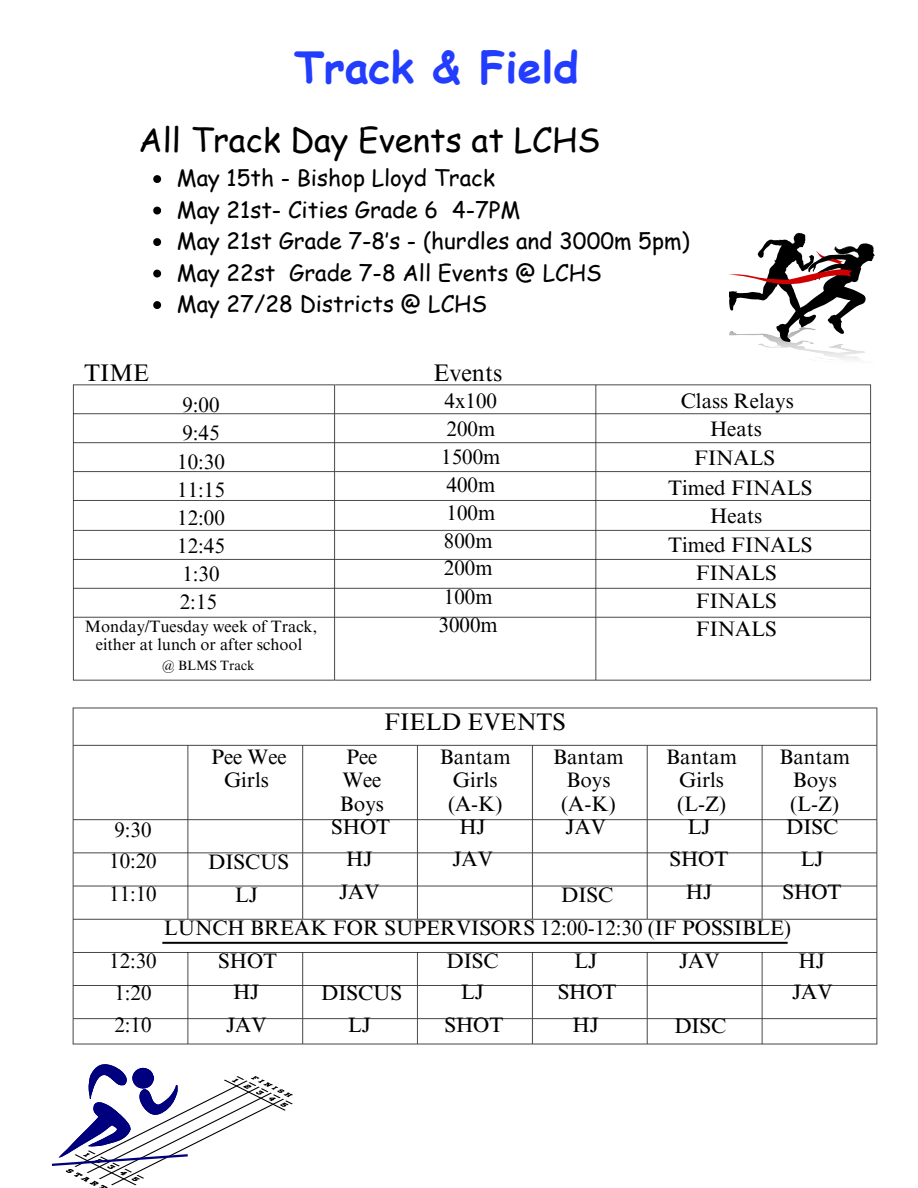
<style>
.page{position:relative;width:918px;height:1188px;background:#fff}
.page>*{position:absolute;margin:0;border:0;box-sizing:border-box;transform-origin:0 0}
.t1{font:700 43.05px "Comic Sans MS";color:#233dff}
.t2{font:33px "Comic Sans MS";color:#000}
.t3{font:24px "Times NRMT Pro";color:#000}
.t4{font:22.5px "Comic Sans MS";color:#000}
.t5{font:21px/23.7px "Times NRMT Pro";color:#000;text-align:center}
.t6{font:16.5px/18px "Times NRMT Pro";color:#000;text-align:center}
.t7{font:13.5px "Times NRMT Pro";color:#000}
</style>
<div class="page">
<img style="left:72px;top:707px;width:806px;height:338px">
<img style="left:72px;top:384px;width:800px;height:297px">
<svg style="left:729px;top:233px;width:146px;height:109px"></svg>
<svg style="left:52px;top:1064px;width:241px;height:124px"></svg>
<svg style="left:153px;top:175px;width:8px;height:8px"></svg>
<svg style="left:153px;top:207px;width:8px;height:8px"></svg>
<svg style="left:153px;top:238px;width:8px;height:8px"></svg>
<svg style="left:153px;top:270px;width:8px;height:8px"></svg>
<svg style="left:153px;top:301px;width:8px;height:8px"></svg>
<h5 class="t1" style="left:294px;top:35px;width:286px">Track &amp; Field</h5>
<h6 class="t2" style="left:139px;top:115px;width:463px">All Track Day Events at LCHS</h6>
<h5 class="t4" style="left:177px;top:162px;width:320px">May 15th - Bishop Lloyd Track</h5>
<h5 class="t4" style="left:177px;top:193px;width:345px">May 21st- Cities Grade 6 4-7PM</h5>
<h5 class="t4" style="left:177px;top:225px;width:514px">May 21st Grade 7-8’s - (hurdles and 3000m 5pm)</h5>
<h5 class="t4" style="left:177px;top:256px;width:426px">May 22st Grade 7-8 All Events @ LCHS</h5>
<h5 class="t4" style="left:177px;top:288px;width:312px">May 27/28 Districts @ LCHS</h5>
<p class="t3" style="left:84px;top:364px;width:67px">TIME</p>
<p class="t5" style="left:177px;top:394px;width:49px;line-height:28.2px;text-align:left">9:00<br>9:45<br>10:30<br>11:15<br>12:00<br>12:45<br>1:30<br>2:15</p>
<p class="t6" style="left:85px;top:619px;width:234px">Monday/Tuesday week of Track, either at lunch or after school</p>
<h5 class="t7" style="left:162px;top:661px;width:94px">@ BLMS Track</h5>
<p class="t3" style="left:433px;top:364px;width:71px">Events</p>
<p class="t5" style="left:439px;top:389px;width:63px;line-height:28px">4x100<br>200m<br>1500m<br>400m<br>100m<br>800m<br>200m<br>100m<br>3000m</p>
<p class="t5" style="left:681px;top:389px;width:114px;line-height:28.2px">Class Relays<br>Heats</p>
<h3 class="t5" style="left:694px;top:449px;width:83px">FINALS</h3>
<h6 class="t5" style="left:668px;top:476px;width:146px;line-height:28.3px">Timed FINALS<br>Heats<br>Timed FINALS<br>FINALS<br>FINALS<br>FINALS</h6>
<p class="t3" style="left:384px;top:712px;width:183px">FIELD EVENTS</p>
<p class="t5" style="left:109px;top:816px;width:49px;line-height:32.1px;text-align:left">9:30<br>10:20<br>11:10</p>
<p class="t5" style="left:211px;top:747px;width:77px">Pee Wee<br>Girls</p>
<p class="t5" style="left:331px;top:747px;width:60px">Pee<br>Wee<br>Boys<br>SHOT</p>
<p class="t5" style="left:339px;top:845px;width:42px;line-height:32.7px">HJ<br>JAV</p>
<p class="t5" style="left:440px;top:747px;width:72px">Bantam<br>Girls (A-K)<br>HJ</p>
<p class="t5" style="left:452px;top:850px;width:42px">JAV</p>
<p class="t5" style="left:553px;top:747px;width:72px">Bantam<br>Boys (A-K)<br>JAV</p>
<h5 class="t5" style="left:666px;top:747px;width:72px">Bantam<br>Girls (L-Z)<br>LJ</h5>
<h5 class="t5" style="left:670px;top:845px;width:60px;line-height:32.7px">SHOT<br>HJ</h5>
<h6 class="t5" style="left:779px;top:747px;width:72px">Bantam<br>Boys (L-Z)<br>DISC</h6>
<h6 class="t5" style="left:783px;top:845px;width:60px;line-height:32.7px">LJ<br>SHOT</h6>
<h3 class="t5" style="left:208px;top:849px;width:82px;line-height:32.7px">DISCUS<br>LJ</h3>
<p class="t5" style="left:561px;top:886px;width:53px">DISC</p>
<h6 class="t5" style="left:164px;top:918px;width:629px">LUNCH BREAK FOR SUPERVISORS 12:00-12:30 (IF POSSIBLE)</h6>
<h6 class="t5" style="left:109px;top:947px;width:49px;line-height:32.1px;text-align:left">12:30<br>1:20<br>2:10</h6>
<h5 class="t5" style="left:218px;top:947px;width:60px;line-height:32.1px">SHOT<br>HJ<br>JAV</h5>
<h6 class="t5" style="left:444px;top:947px;width:60px;line-height:32.1px">DISC<br>LJ<br>SHOT</h6>
<h6 class="t5" style="left:558px;top:947px;width:60px;line-height:32.1px">LJ<br>SHOT<br>HJ</h6>
<h6 class="t5" style="left:679px;top:951px;width:42px">JAV</h6>
<h5 class="t5" style="left:799px;top:951px;width:28px">HJ</h5>
<h6 class="t5" style="left:321px;top:983px;width:82px">DISCUS</h6>
<h5 class="t5" style="left:792px;top:983px;width:42px">JAV</h5>
<h6 class="t5" style="left:348px;top:1016px;width:25px">LJ</h6>
<h6 class="t5" style="left:674px;top:1017px;width:53px">DISC</h6>
</div>
